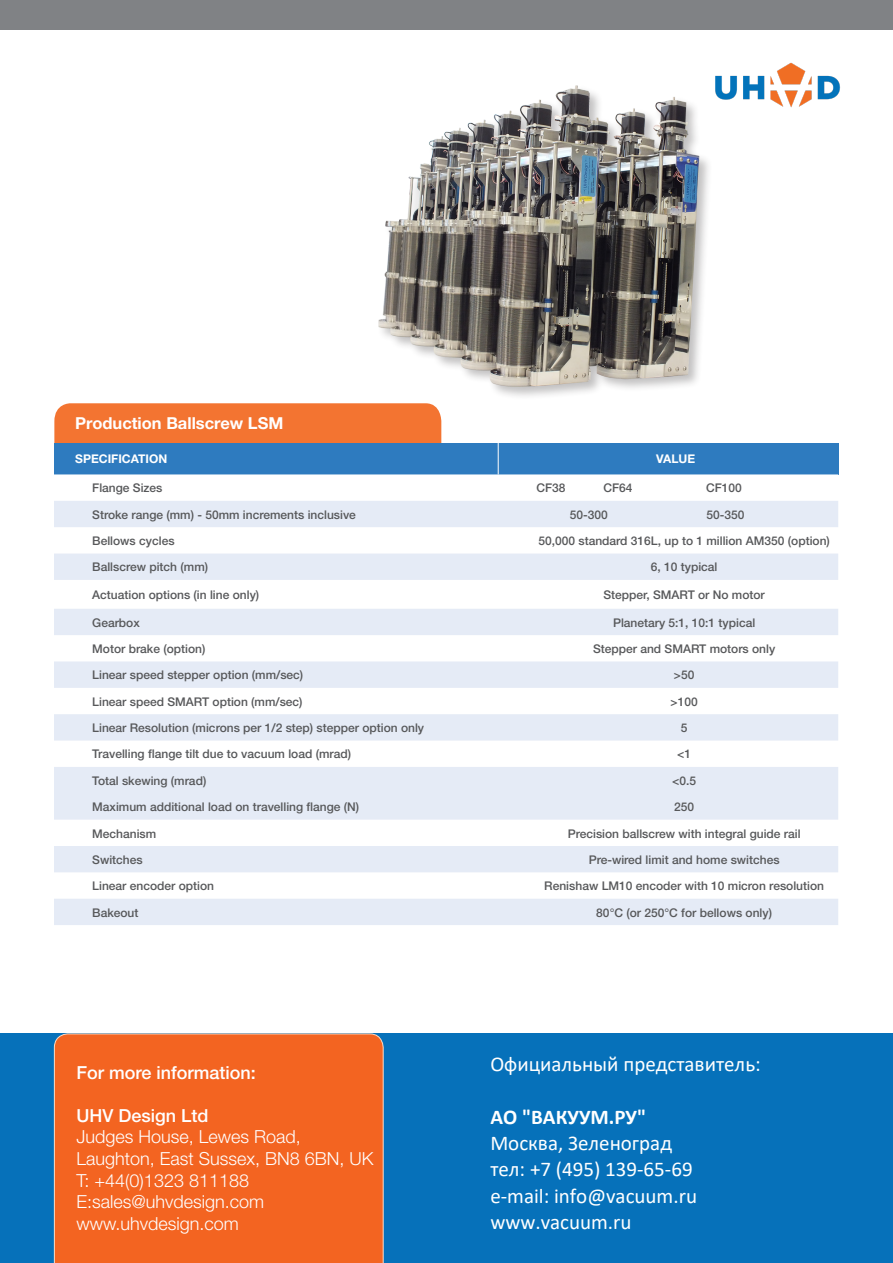
<style>
.page{position:relative;width:893px;height:1263px;background:#fff}
.page>*{position:absolute;margin:0;border:0;box-sizing:border-box;transform-origin:0 0}
.t1{font:21px/26.2px "Calibri";color:#fff}
.t2{font:700 21px "Calibri";color:#fff}
.t3{font:300 18px "Helvetica Neue";color:#fff}
.t4{font:500 18px "Helvetica Neue";color:#fff}
.SMALL_BLUE_HEADING{font:700 16.5px "Helvetica Neue";color:#fff}
.TABLE_CONTENT{font:500 12px "Helvetica Neue";color:#57585a}
.WHITE_BOLD_HEADER_SI{font:700 12px "Helvetica Neue";color:#fff}
</style>
<div class="page">
<div style="left:377px;top:84px;width:336px;height:316px;background:#231f20;opacity:.28"></div>
<img style="left:377px;top:85px;width:336px;height:306px">
<div style="left:54px;top:403px;width:387px;height:40px;background:#f37431"></div>
<div style="left:54px;top:443px;width:444px;height:31px;background:#2e7bbf"></div>
<div style="left:498px;top:443px;width:340px;height:31px;background:#2e7bbf"></div>
<svg style="left:54px;top:501px;width:784px;height:424px;fill:#e5ebf6"></svg>
<hr style="left:498px;top:443px;width:1px;height:31px;background:#fff">
<div style="left:0;top:0;width:893px;height:30px;background:#808285"></div>
<img style="left:691px;top:62px;width:149px;height:54px">
<div style="left:0;top:1033px;width:893px;height:230px;background:#0671ba"></div>
<div style="left:54px;top:1033px;width:330px;height:230px;background:#f36421"></div>
<p class="SMALL_BLUE_HEADING" style="left:75px;top:413px;width:210px">Production Ballscrew LSM</p>
<p class="WHITE_BOLD_HEADER_SI" style="left:75px;top:451px;width:93px">SPECIFICATION</p>
<p class="WHITE_BOLD_HEADER_SI" style="left:656px;top:451px;width:41px">VALUE</p>
<p class="TABLE_CONTENT" style="left:92px;top:481px;width:72px">Flange Sizes</p>
<p class="TABLE_CONTENT" style="left:536px;top:481px;width:31px">CF38</p>
<p class="TABLE_CONTENT" style="left:603px;top:481px;width:31px">CF64</p>
<p class="TABLE_CONTENT" style="left:706px;top:481px;width:37px">CF100</p>
<p class="TABLE_CONTENT" style="left:92px;top:507px;width:265px">Stroke range (mm) - 50mm increments inclusive</p>
<p class="TABLE_CONTENT" style="left:570px;top:507px;width:40px">50-300</p>
<p class="TABLE_CONTENT" style="left:706px;top:507px;width:40px">50-350</p>
<p class="TABLE_CONTENT" style="left:92px;top:534px;width:84px">Bellows cycles</p>
<p class="TABLE_CONTENT" style="left:538px;top:534px;width:293px">50,000 standard 316L, up to 1 million AM350 (option)</p>
<p class="TABLE_CONTENT" style="left:92px;top:560px;width:117px">Ballscrew pitch (mm)</p>
<p class="TABLE_CONTENT" style="left:651px;top:560px;width:68px">6, 10 typical</p>
<p class="TABLE_CONTENT" style="left:92px;top:588px;width:168px">Actuation options (in line only)</p>
<p class="TABLE_CONTENT" style="left:603px;top:588px;width:163px">Stepper, SMART or No motor</p>
<p class="TABLE_CONTENT" style="left:92px;top:615px;width:49px">Gearbox</p>
<p class="TABLE_CONTENT" style="left:613px;top:615px;width:144px">Planetary 5:1, 10:1 typical</p>
<p class="TABLE_CONTENT" style="left:92px;top:641px;width:115px">Motor brake (option)</p>
<p class="TABLE_CONTENT" style="left:593px;top:641px;width:184px">Stepper and SMART motors only</p>
<p class="TABLE_CONTENT" style="left:92px;top:668px;width:212px">Linear speed stepper option (mm/sec)</p>
<p class="TABLE_CONTENT" style="left:674px;top:668px;width:22px">&gt;50</p>
<p class="TABLE_CONTENT" style="left:92px;top:694px;width:212px">Linear speed SMART option (mm/sec)</p>
<p class="TABLE_CONTENT" style="left:671px;top:694px;width:29px">&gt;100</p>
<p class="TABLE_CONTENT" style="left:92px;top:721px;width:333px">Linear Resolution (microns per 1/2 step) stepper option only</p>
<p class="TABLE_CONTENT" style="left:681px;top:721px;width:8px">5</p>
<p class="TABLE_CONTENT" style="left:92px;top:747px;width:260px">Travelling flange tilt due to vacuum load (mrad)</p>
<p class="TABLE_CONTENT" style="left:677px;top:747px;width:15px">&lt;1</p>
<p class="TABLE_CONTENT" style="left:92px;top:773px;width:116px">Total skewing (mrad)</p>
<p class="TABLE_CONTENT" style="left:672px;top:773px;width:25px">&lt;0.5</p>
<p class="TABLE_CONTENT" style="left:92px;top:800px;width:268px">Maximum additional load on travelling flange (N)</p>
<p class="TABLE_CONTENT" style="left:674px;top:800px;width:22px">250</p>
<p class="TABLE_CONTENT" style="left:92px;top:826px;width:66px">Mechanism</p>
<p class="TABLE_CONTENT" style="left:568px;top:826px;width:234px">Precision ballscrew with integral guide rail</p>
<p class="TABLE_CONTENT" style="left:92px;top:852px;width:52px">Switches</p>
<p class="TABLE_CONTENT" style="left:589px;top:852px;width:192px">Pre-wired limit and home switches</p>
<p class="TABLE_CONTENT" style="left:92px;top:879px;width:123px">Linear encoder option</p>
<p class="TABLE_CONTENT" style="left:544px;top:879px;width:281px">Renishaw LM10 encoder with 10 micron resolution</p>
<p class="TABLE_CONTENT" style="left:92px;top:905px;width:48px">Bakeout</p>
<p class="TABLE_CONTENT" style="left:596px;top:905px;width:177px">80°C (or 250°C for bellows only)</p>
<p class="t4" style="left:76px;top:1061px;width:181px">For more information:</p>
<p class="t4" style="left:76px;top:1104px;width:134px">UHV Design Ltd</p>
<p class="t3" style="left:76px;top:1126px;width:226px">Judges House, Lewes Road,</p>
<p class="t3" style="left:76px;top:1147px;width:299px">Laughton, East Sussex, BN8 6BN, UK</p>
<p class="t3" style="left:76px;top:1169px;width:174px">T: +44(0)1323 811188</p>
<p class="t3" style="left:76px;top:1191px;width:189px">E:sales@uhvdesign.com</p>
<p class="t3" style="left:76px;top:1212px;width:164px">www.uhvdesign.com</p>
<h1 class="t1" style="left:490px;top:1050px;width:272px">Официальный представитель:</h1>
<h1 class="t2" style="left:490px;top:1102px;width:157px">АО "ВАКУУМ.РУ"</h1>
<h1 class="t1" style="left:490px;top:1129px;width:208px">Москва, Зеленоград тел: +7 (495) 139-65-69 e-mail: info@vacuum.ru www.vacuum.ru</h1>
</div>
